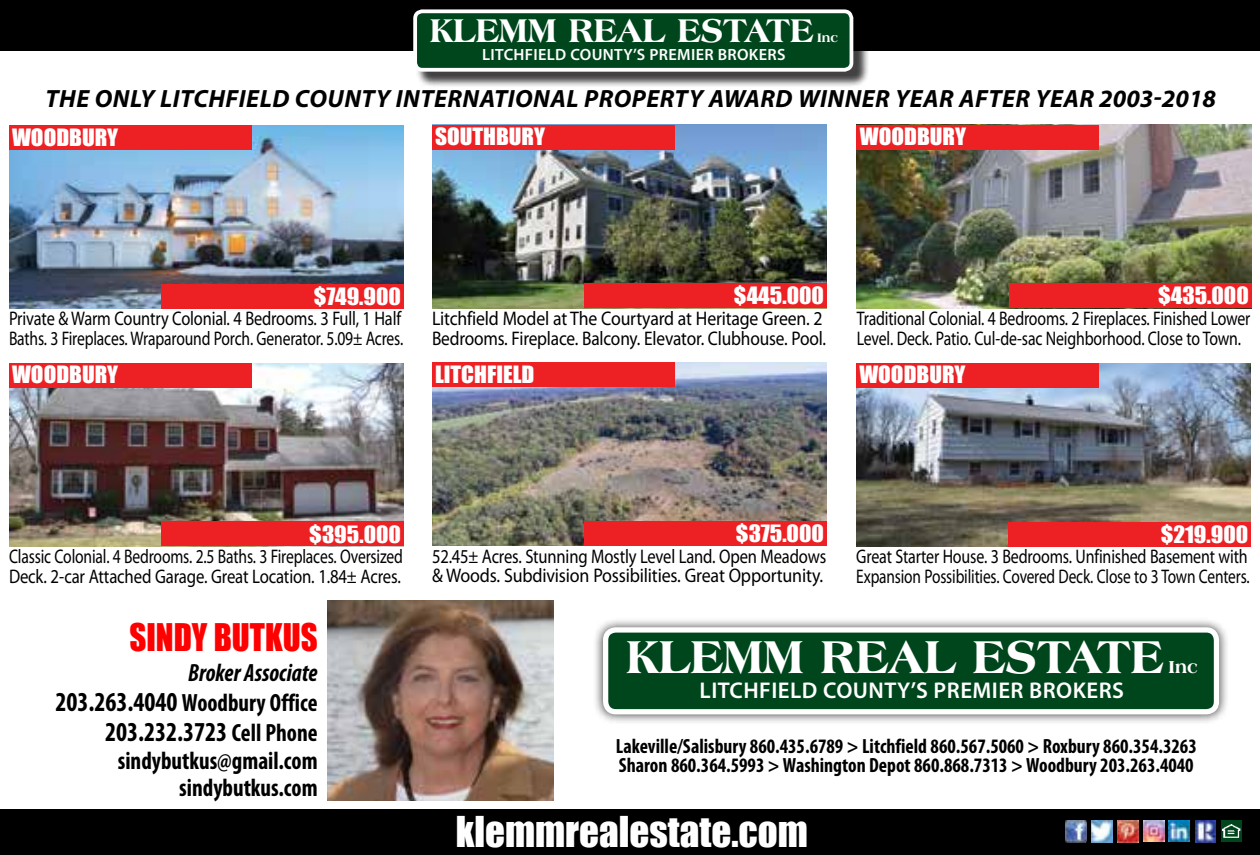
<style>
.page{position:relative;width:1260px;height:855px;background:#fff}
.page>*{position:absolute;margin:0;border:0;box-sizing:border-box;transform-origin:0 0}
.t1{font:800 48.75px "Americana BT";color:#fff;scale:.95 1}
.t2{font:39px "Impact";color:#fff}
.t3{font:800 35px "Americana BT";color:#fff;scale:.95 1}
.t4{font:35px "Impact";color:#f00;scale:.94 1}
.t5{font:700 condensed 27.5px "Myriad Pro";color:#000;scale:.94 1}
.t6{font:italic 700 25px "Myriad Pro";letter-spacing:.02em;color:#000}
.t7{font:italic 700 condensed 25px/30px "Myriad Pro";color:#000;text-align:right;scale:.94 1}
.t8{font:700 condensed 25px/27.5px "Myriad Pro";color:#000;text-align:right;scale:.94 1}
.t9{font:600 22.75px "Myriad Pro";letter-spacing:.02em;color:#fff}
.t10{font:22px "Impact";color:#fff;scale:1.06 1}
.t11{font:700 condensed 20.5px/18.5px "Myriad Pro";color:#000;scale:.96 1}
.t12{font:19.75px/19.8px "Myriad Pro";letter-spacing:-.01em;color:#000;scale:.8 1}
.t13{font:19.75px/19.8px "Myriad Pro";letter-spacing:-.01em;color:#000;scale:.79 1}
.t14{font:19.75px/19.8px "Myriad Pro";letter-spacing:-.01em;color:#000;scale:.81 1}
.t15{font:19.75px/19.8px "Myriad Pro";letter-spacing:-.01em;color:#000;scale:.83 1}
.t16{font:19.75px/19.8px "Myriad Pro";letter-spacing:-.01em;color:#000;scale:.9 1}
.t17{font:19.75px/19.8px "Myriad Pro";letter-spacing:-.01em;color:#000;scale:.84 1}
.t18{font:800 18.25px "Americana BT";color:#fff}
.t19{font:600 16.25px "Myriad Pro";letter-spacing:.02em;color:#fff}
.t20{font:800 13px "Americana BT";color:#fff}
.s1{font-style:normal;font-size:27.5px}
.s2{font-style:normal}
.s3{font-size:25px}
</style>
<div class="page">
<div style="left:0;top:0;width:1260px;height:51px;background:#000"></div>
<div style="left:416px;top:12px;width:453px;height:76px;background:#000;opacity:.75"></div>
<div style="left:415px;top:11px;width:436px;height:59px;background:#00461c;border-radius:7px"></div>
<div style="left:413px;top:9px;width:440px;height:63px;border:4px solid #fff;border-radius:7px"></div>
<div style="left:0;top:810px;width:1260px;height:45px;background:#000"></div>
<img style="left:1065px;top:821px;width:22px;height:21px">
<img style="left:1091px;top:821px;width:21px;height:21px">
<img style="left:1169px;top:821px;width:21px;height:21px">
<img style="left:1117px;top:821px;width:21px;height:21px">
<img style="left:1195px;top:821px;width:21px;height:21px">
<img style="left:1143px;top:821px;width:22px;height:21px">
<div style="left:1221px;top:821px;width:21px;height:21px;background:#00461c"></div>
<img style="left:1223px;top:824px;width:17px;height:14px">
<img style="left:9px;top:125px;width:394px;height:184px">
<img style="left:432px;top:125px;width:394px;height:183px">
<img style="left:857px;top:125px;width:394px;height:183px">
<img style="left:9px;top:363px;width:394px;height:183px">
<img style="left:432px;top:363px;width:394px;height:183px">
<img style="left:856px;top:363px;width:395px;height:183px">
<div style="left:9px;top:125px;width:242px;height:25px;background:#ed2024"></div>
<div style="left:432px;top:125px;width:242px;height:25px;background:#ed2024"></div>
<div style="left:857px;top:125px;width:242px;height:25px;background:#ed2024"></div>
<div style="left:9px;top:363px;width:242px;height:25px;background:#ed2024"></div>
<div style="left:432px;top:362px;width:242px;height:25px;background:#ed2024"></div>
<div style="left:856px;top:363px;width:242px;height:25px;background:#ed2024"></div>
<div style="left:161px;top:284px;width:242px;height:25px;background:#ed2024"></div>
<div style="left:584px;top:283px;width:242px;height:25px;background:#ed2024"></div>
<div style="left:1009px;top:283px;width:242px;height:25px;background:#ed2024"></div>
<div style="left:161px;top:521px;width:242px;height:25px;background:#ed2024"></div>
<div style="left:584px;top:521px;width:242px;height:25px;background:#ed2024"></div>
<div style="left:1009px;top:522px;width:242px;height:24px;background:#ed2024"></div>
<img style="left:327px;top:600px;width:227px;height:200px">
<div style="left:593px;top:618px;width:636px;height:107px;background:#000;opacity:.75"></div>
<div style="left:606px;top:630px;width:610px;height:82px;background:#00461c;border-radius:10px"></div>
<div style="left:603px;top:627px;width:616px;height:87px;border:5px solid #fff;border-radius:10px"></div>
<h3 class="t3" style="left:430px;top:9px;width:405px">KLEMM REAL ESTATE</h3>
<p class="t20" style="left:817px;top:30px;width:22px">Inc</p>
<p class="t19" style="left:482px;top:44px;width:305px">LITCHFIELD COUNTY’S PREMIER BROKERS</p>
<p class="t6" style="left:46px;top:83px;width:1172px">THE ONLY LITCHFIELD COUNTY INTERNATIONAL PROPERTY AWARD WINNER YEAR AFTER YEAR 2003-2018</p>
<p class="t10" style="left:12px;top:120px;width:102px">WOODBURY</p>
<p class="t10" style="left:435px;top:120px;width:105px">SOUTHBURY</p>
<p class="t10" style="left:860px;top:120px;width:102px">WOODBURY</p>
<p class="t10" style="left:314px;top:279px;width:84px">$749.900</p>
<p class="t10" style="left:734px;top:279px;width:86px">$445.000</p>
<p class="t10" style="left:1158px;top:279px;width:87px">$435.000</p>
<p class="t15" style="left:9px;top:309px;width:477px">Private &amp; Warm Country Colonial. 4 Bedrooms. 3 Full, 1 Half<br>Baths. 3 Fireplaces. Wraparound Porch. Generator. 5.09± Acres.</p>
<p class="t16" style="left:432px;top:308px;width:439px">Litchfield Model at The Courtyard at Heritage Green. 2<br>Bedrooms. Fireplace. Balcony. Elevator. Clubhouse. Pool.</p>
<p class="t12" style="left:857px;top:308px;width:494px">Traditional Colonial. 4 Bedrooms. 2 Fireplaces. Finished Lower<br>Level. Deck. Patio. Cul-de-sac Neighborhood. Close to Town.</p>
<p class="t10" style="left:12px;top:358px;width:102px">WOODBURY</p>
<p class="t10" style="left:435px;top:357px;width:95px">LITCHFIELD</p>
<p class="t10" style="left:859px;top:358px;width:102px">WOODBURY</p>
<p class="t10" style="left:309px;top:517px;width:88px">$395.000</p>
<p class="t10" style="left:736px;top:517px;width:85px">$375.000</p>
<p class="t10" style="left:1161px;top:517px;width:84px">$219.900</p>
<p class="t13" style="left:9px;top:546px;width:500px">Classic Colonial. 4 Bedrooms. 2.5 Baths. 3 Fireplaces. Oversized<br>Deck. 2-car Attached Garage. Great Location. 1.84± Acres.</p>
<p class="t17" style="left:432px;top:546px;width:471px">52.45± Acres. Stunning Mostly Level Land. Open Meadows &amp; Woods. Subdivision Possibilities. Great Opportunity.</p>
<p class="t14" style="left:856px;top:546px;width:487px">Great Starter House. 3 Bedrooms. Unfinished Basement with<br>Expansion Possibilities. Covered Deck. Close to 3 Town Centers.</p>
<h3 class="t4" style="left:129px;top:610px;width:202px">SINDY BUTKUS</h3>
<p class="t7" style="left:55px;top:658px;width:281px">Broker Associate<br><span class="s1">203.263.4040</span> <span class="s2">Woodbury Office</span></p>
<h3 class="t5" style="left:105px;top:715px;width:227px">203.232.3723 <span class="s3">Cell Phone</span></h3>
<p class="t8" style="left:118px;top:746px;width:214px">sindybutkus@gmail.com sindybutkus.com</p>
<h1 class="t1" style="left:626px;top:627px;width:567px">KLEMM REAL ESTATE</h1>
<p class="t18" style="left:1169px;top:656px;width:31px">Inc</p>
<p class="t9" style="left:700px;top:676px;width:426px">LITCHFIELD COUNTY’S PREMIER BROKERS</p>
<p class="t11" style="left:616px;top:737px;width:607px">Lakeville/Salisbury 860.435.6789 &gt; Litchfield 860.567.5060 &gt; Roxbury 860.354.3263<br>Sharon 860.364.5993 &gt; Washington Depot 860.868.7313 &gt; Woodbury 203.263.4040</p>
<h2 class="t2" style="left:456px;top:802px;width:354px">klemmrealestate.com</h2>
</div>
